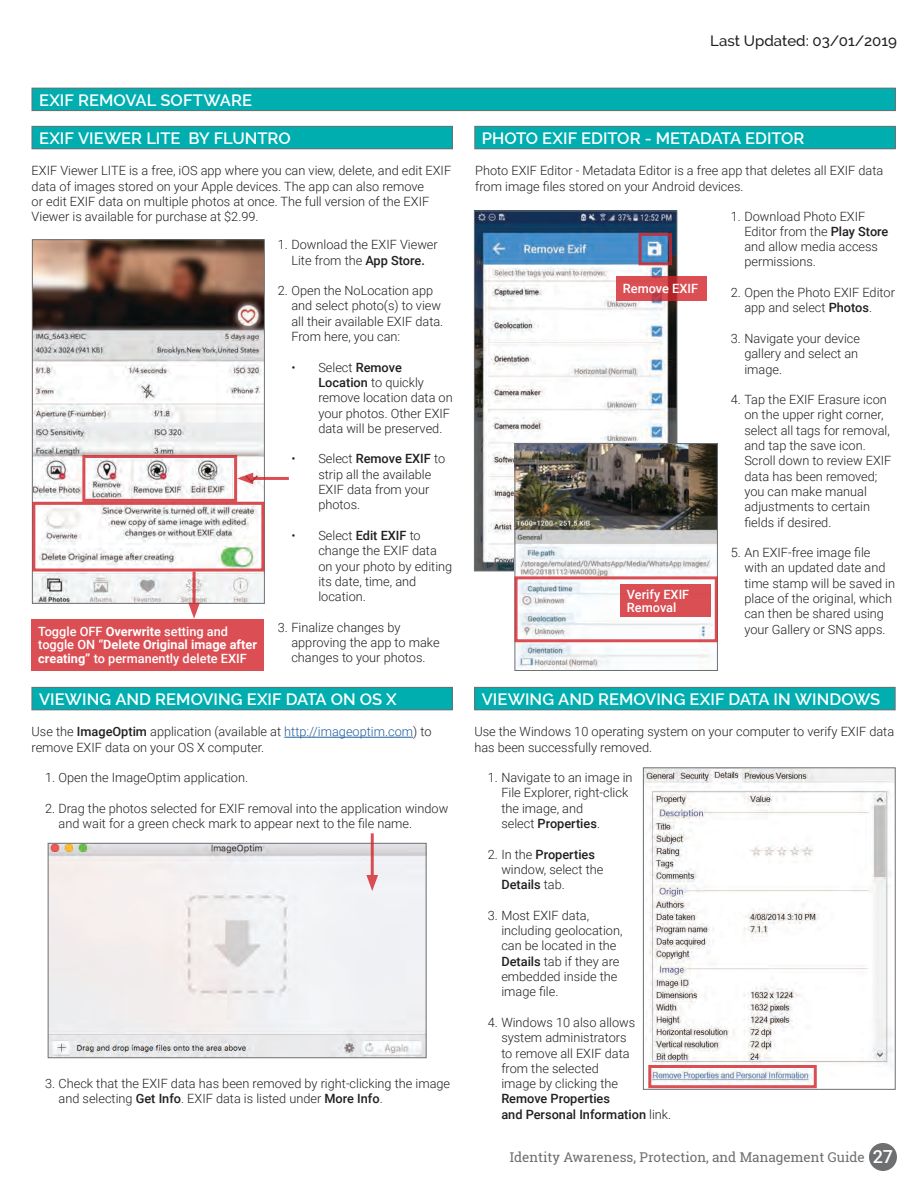
<style>
.page{position:relative;width:918px;height:1188px;background:#fff}
.page>*{position:absolute;margin:0;border:0;box-sizing:border-box;transform-origin:0 0}
.t1{font:500 18px "Roboto";color:#fff}
.SubHeaders{font:600 16.5px "Raleway";color:#fff}
.t2{font:500 15px "Raleway";color:#231f20}
.t3{font:13.5px "Roboto Slab";color:#6d6f71}
.Body_Copy{font:300 12.75px/15.3px "Roboto";color:#231f20}
.RedBox_Text{font:500 12.75px/13.5px "Roboto";color:#fff}
.Body_Copy-2{font:500 12.75px "Roboto";color:#231f20}
.Unordered_List{font:300 12.75px "Roboto";color:#231f20}
.Unordered_List-2{font:500 12.75px "Roboto";color:#231f20}
.s1{font-weight:500}
.s2{font-weight:700}
.s3{color:#215e9f}
.s4{font-weight:300}
</style>
<div class="page">
<img style="left:34px;top:241px;width:229px;height:361px">
<div style="left:32px;top:239px;width:233px;height:365px;border:1px solid #6d6f71"></div>
<div style="left:82px;top:455px;width:155px;height:47px;border:3px solid #d2232a"></div>
<div style="left:32px;top:126px;width:420px;height:23px;background:#00aeb0"></div>
<div style="left:32px;top:126px;width:421px;height:23px;border:1px solid #6d6f71"></div>
<div style="left:475px;top:126px;width:420px;height:23px;background:#00aeb0"></div>
<div style="left:474px;top:126px;width:422px;height:23px;border:1px solid #6d6f71"></div>
<div style="left:32px;top:687px;width:420px;height:23px;background:#00aeb0"></div>
<div style="left:32px;top:687px;width:421px;height:23px;border:1px solid #6d6f71"></div>
<div style="left:475px;top:687px;width:420px;height:23px;background:#00aeb0"></div>
<div style="left:474px;top:687px;width:422px;height:23px;border:1px solid #6d6f71"></div>
<hr style="left:284px;top:737px;width:129px;height:1px;background:#215e9f">
<div style="left:32px;top:88px;width:863px;height:23px;background:#00aeb0"></div>
<div style="left:32px;top:88px;width:864px;height:23px;border:1px solid #6d6f71"></div>
<img style="left:50px;top:845px;width:375px;height:211px">
<div style="left:48px;top:843px;width:379px;height:215px;border:1px solid #6d6f71"></div>
<hr style="left:371px;top:833px;width:3px;height:48px;background:#d2232a">
<svg style="left:366px;top:875px;width:12px;height:16px"></svg>
<img style="left:645px;top:769px;width:249px;height:315px">
<div style="left:643px;top:767px;width:253px;height:323px;border:1px solid #6d6f71"></div>
<div style="left:648px;top:1065px;width:169px;height:23px;border:3px solid #d2232a"></div>
<div style="left:32px;top:502px;width:232px;height:70px;border:3px solid #d2232a"></div>
<hr style="left:248px;top:477px;width:41px;height:3px;background:#d2232a">
<svg style="left:237px;top:473px;width:16px;height:11px"></svg>
<hr style="left:193px;top:572px;width:3px;height:36px;background:#d2232a">
<svg style="left:188px;top:603px;width:12px;height:16px"></svg>
<div style="left:32px;top:619px;width:232px;height:51px;background:#db4f54"></div>
<img style="left:476px;top:213px;width:199px;height:356px">
<div style="left:474px;top:211px;width:203px;height:360px;border:1px solid #6d6f71"></div>
<img style="left:517px;top:445px;width:199px;height:224px">
<div style="left:515px;top:443px;width:203px;height:228px;border:1px solid #6d6f71"></div>
<div style="left:639px;top:233px;width:33px;height:32px;border:3px solid #d2232a"></div>
<svg style="left:616px;top:276px;width:91px;height:25px;background:#d4494e"></svg>
<div style="left:515px;top:576px;width:203px;height:66px;border:3px solid #d2232a"></div>
<div style="left:620px;top:585px;width:91px;height:32px;background:#da4f54"></div>
<div style="left:869px;top:1143px;width:28px;height:28px;background:#6d6f71;border-radius:50%"></div>
<p class="SubHeaders" style="left:39px;top:90px;width:214px">EXIF REMOVAL SOFTWARE</p>
<p class="t2" style="left:710px;top:32px;width:188px">Last Updated: 03/01/2019</p>
<p class="SubHeaders" style="left:39px;top:128px;width:253px">EXIF VIEWER LITE BY FLUNTRO</p>
<p class="SubHeaders" style="left:482px;top:128px;width:324px">PHOTO EXIF EDITOR - METADATA EDITOR</p>
<p class="Body_Copy" style="left:32px;top:163px;width:421px">EXIF Viewer LITE is a free, iOS app where you can view, delete, and edit EXIF data of images stored on your Apple devices. The app can also remove<br>or edit EXIF data on multiple photos at once. The full version of the EXIF Viewer is available for purchase at $2.99.</p>
<p class="Body_Copy" style="left:475px;top:163px;width:410px">Photo EXIF Editor - Metadata Editor is a free app that deletes all EXIF data from image files stored on your Android devices.</p>
<p class="Body_Copy" style="left:744px;top:208px;width:146px;text-indent:-14px">1. Download Photo EXIF<br>Editor from the <span class="s1">Play Store </span>and allow media access permissions.</p>
<p class="Body_Copy" style="left:744px;top:284px;width:152px;text-indent:-14px">2. Open the Photo EXIF Editor app and select <span class="s1">Photos</span>.</p>
<p class="Body_Copy" style="left:744px;top:330px;width:117px;text-indent:-14px">3. Navigate your device gallery and select an image.</p>
<p class="Body_Copy" style="left:744px;top:391px;width:148px;text-indent:-14px">4. Tap the EXIF Erasure icon on the upper right corner, select all tags for removal, and tap the save icon.<br>Scroll down to review EXIF data has been removed; you can make manual adjustments to certain fields if desired.</p>
<p class="Body_Copy" style="left:744px;top:544px;width:152px;text-indent:-14px">5. An EXIF-free image file with an updated date and time stamp will be saved in place of the original, which can then be shared using your Gallery or SNS apps.</p>
<p class="Body_Copy" style="left:278px;top:237px;width:161px;text-align:center">1. Download the EXIF Viewer<br>Lite from the <span class="s1">App Store.</span></p>
<p class="Body_Copy" style="left:291px;top:283px;width:153px;text-indent:-14px">2. Open the NoLocation app and select photo(s) to view all their available EXIF data.<br>From here, you can:</p>
<p class="Body_Copy" style="left:318px;top:359px;width:136px;text-indent:-27px">• Select <span class="s1">Remove<br>Location</span> to quickly remove location data on your photos. Other EXIF data will be preserved.</p>
<p class="Body_Copy" style="left:318px;top:451px;width:128px;text-indent:-27px">• Select <span class="s1">Remove EXIF</span> to strip all the available<br>EXIF data from your photos.</p>
<p class="Body_Copy" style="left:318px;top:527px;width:135px;text-indent:-27px">• Select <span class="s1">Edit EXIF</span> to change the EXIF data on your photo by editing its date, time, and location.</p>
<p class="Body_Copy" style="left:291px;top:619px;width:150px;text-indent:-14px">3. Finalize changes by approving the app to make changes to your photos.</p>
<p class="RedBox_Text" style="left:623px;top:282px;width:77px">Remove EXIF</p>
<p class="RedBox_Text" style="left:627px;top:587px;width:64px">Verify EXIF<br>Removal</p>
<p class="RedBox_Text" style="left:38px;top:624px;width:220px">Toggle OFF <span class="s2">Overwrite</span> setting and toggle ON “<span class="s2">Delete Original image after creating”</span> to permanently delete EXIF</p>
<p class="SubHeaders" style="left:39px;top:689px;width:359px">VIEWING AND REMOVING EXIF DATA ON OS X</p>
<p class="SubHeaders" style="left:482px;top:689px;width:400px">VIEWING AND REMOVING EXIF DATA IN WINDOWS</p>
<p class="Body_Copy" style="left:32px;top:724px;width:401px">Use the <span class="s1">ImageOptim</span> application (available at <span class="s3">http://imageoptim.com</span>) to remove EXIF data on your OS X computer.</p>
<p class="Body_Copy" style="left:45px;top:770px;width:205px">1. Open the ImageOptim application.</p>
<p class="Body_Copy" style="left:59px;top:800px;width:391px;text-indent:-14px">2. Drag the photos selected for EXIF removal into the application window and wait for a green check mark to appear next to the file name.</p>
<p class="Body_Copy" style="left:474px;top:724px;width:421px">Use the Windows 10 operating system on your computer to verify EXIF data has been successfully removed.</p>
<p class="Body_Copy" style="left:488px;top:770px;width:146px">1. Navigate to an image in</p>
<p class="Unordered_List" style="left:501px;top:784px;width:128px">File Explorer, right-click</p>
<p class="Unordered_List" style="left:501px;top:799px;width:83px">the image, and</p>
<p class="Unordered_List-2" style="left:501px;top:815px;width:100px"><span class="s4">select</span> Properties<span class="s4">.</span></p>
<p class="Body_Copy-2" style="left:488px;top:845px;width:109px"><span class="s4">2. In the</span> Properties</p>
<p class="Body_Copy" style="left:501px;top:861px;width:104px">window, select the</p>
<p class="Body_Copy-2" style="left:501px;top:876px;width:65px">Details <span class="s4">tab.</span></p>
<p class="Body_Copy" style="left:488px;top:907px;width:103px">3. Most EXIF data,</p>
<p class="Body_Copy" style="left:501px;top:923px;width:123px">including geolocation,</p>
<p class="Body_Copy" style="left:501px;top:938px;width:117px">can be located in the</p>
<p class="Body_Copy" style="left:501px;top:953px;width:120px"><span class="s1">Details</span> tab if they are</p>
<p class="Body_Copy" style="left:501px;top:968px;width:118px">embedded inside the</p>
<p class="Body_Copy" style="left:501px;top:984px;width:59px">image file.</p>
<p class="Body_Copy" style="left:488px;top:1014px;width:149px">4. Windows 10 also allows</p>
<p class="Body_Copy" style="left:501px;top:1030px;width:127px">system administrators</p>
<p class="Body_Copy" style="left:501px;top:1045px;width:130px">to remove all EXIF data</p>
<p class="Body_Copy" style="left:501px;top:1060px;width:99px">from the selected</p>
<p class="Body_Copy" style="left:501px;top:1076px;width:118px">image by clicking the</p>
<p class="Body_Copy-2" style="left:501px;top:1090px;width:110px">Remove Properties</p>
<p class="Body_Copy-2" style="left:501px;top:1105px;width:171px">and Personal Information <span class="s4">link.</span></p>
<p class="Body_Copy" style="left:59px;top:1076px;width:393px;text-indent:-14px">3. Check that the EXIF data has been removed by right-clicking the image and selecting <span class="s1">Get Info</span>. EXIF data is listed under <span class="s1">More Info</span>.</p>
<p class="t3" style="left:510px;top:1148px;width:357px">Identity Awareness, Protection, and Management Guide</p>
<p class="t1" style="left:873px;top:1144px;width:22px">27</p>
</div>
